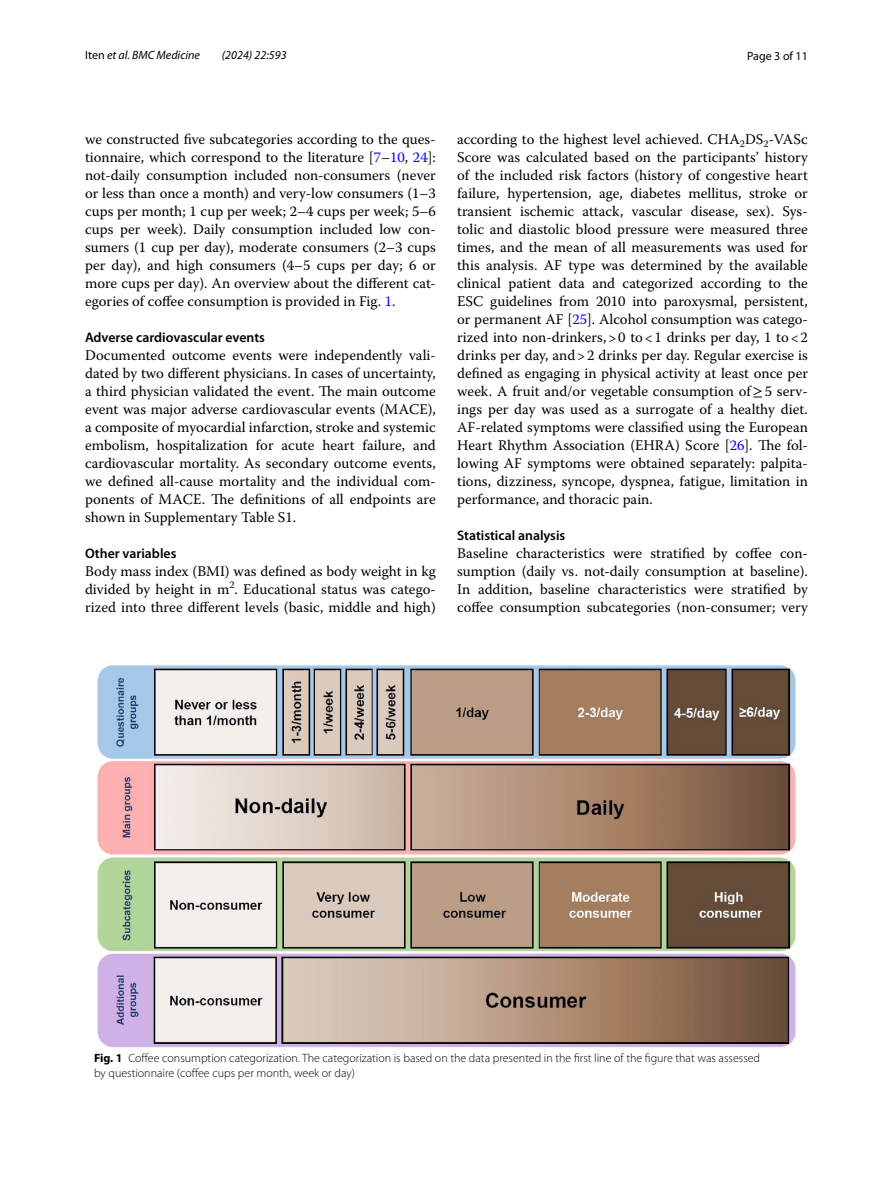
<style>
.page{position:relative;width:893px;height:1187px;background:#fff}
.page>*{position:absolute;margin:0;border:0;box-sizing:border-box;transform-origin:0 0}
.t1{font:14.7px/18px "Warnock Pro";color:#000;text-align:justify}
.t2{font:600 13.8px "Myriad Pro";color:#000}
.t3{font:300 12px/15px "Myriad Pro";color:#000}
.t4{font:italic 12px "Myriad Pro";color:#000}
.t5{font:12px "Myriad Pro";color:#000}
.s1{font-style:normal}
.s2{color:#00f}
.s3{font-family:"STIX"}
.s4{font-weight:700}
</style>
<div class="page">
<img style="left:97px;top:665px;width:699px;height:382px">
<p class="t4" style="left:85px;top:48px;width:117px"><span class="s1">Iten</span> et al. BMC Medicine</p>
<p class="t4" style="left:222px;top:48px;width:66px">(2024) 22:593</p>
<p class="t5" style="left:747px;top:48px;width:62px">Page 3 of 11</p>
<p class="t1" style="left:85px;top:130px;width:352px">we constructed five subcategories according to the ques&shy;tionnaire, which correspond to the literature [<span class="s2">7</span>–<span class="s2">10</span>, <span class="s2">24</span>]: not-daily consumption included non-consumers (never or less than once a month) and very-low consumers (1–3 cups per month; 1 cup per week; 2–4 cups per week; 5–6 cups per week). Daily consumption included low con&shy;sumers (1 cup per day), moderate consumers (2–3 cups per day), and high consumers (4–5 cups per day; 6 or more cups per day). An overview about the different cat&shy;egories of coffee consumption is provided in Fig. <span class="s2">1</span>.</p>
<p class="t2" style="left:85px;top:328px;width:181px">Adverse cardiovascular events</p>
<p class="t1" style="left:85px;top:346px;width:352px">Documented outcome events were independently vali&shy;dated by two different physicians. In cases of uncertainty, a third physician validated the event. The main outcome event was major adverse cardiovascular events (MACE), a composite of myocardial infarction, stroke and systemic embolism, hospitalization for acute heart failure, and cardiovascular mortality. As secondary outcome events, we defined all-cause mortality and the individual com&shy;ponents of MACE. The definitions of all endpoints are shown in Supplementary Table S1.</p>
<p class="t2" style="left:85px;top:544px;width:93px">Other variables</p>
<p class="t1" style="left:85px;top:562px;width:352px">Body mass index (BMI) was defined as body weight in kg divided by height in m<sup>2</sup>. Educational status was catego&shy;rized into three different levels (basic, middle and high)</p>
<p class="t1" style="left:457px;top:130px;width:352px">according to the highest level achieved. CHA<sub>2</sub>DS<sub>2</sub>-VASc Score was calculated based on the participants’ history of the included risk factors (history of congestive heart failure, hypertension, age, diabetes mellitus, stroke or transient ischemic attack, vascular disease, sex). Sys&shy;tolic and diastolic blood pressure were measured three times, and the mean of all measurements was used for this analysis. AF type was determined by the available clinical patient data and categorized according to the ESC guidelines from 2010 into paroxysmal, persistent, or permanent AF [<span class="s2">25</span>]. Alcohol consumption was catego&shy;rized into non-drinkers,&gt;0 to&lt;1 drinks per day, 1 to&lt;2 drinks per day, and&gt;2 drinks per day. Regular exercise is defined as engaging in physical activity at least once per week. A fruit and/or vegetable consumption of<span class="s3">≥</span>5 serv&shy;ings per day was used as a surrogate of a healthy diet.<br>AF-related symptoms were classified using the European Heart Rhythm Association (EHRA) Score [<span class="s2">26</span>]. The fol&shy;lowing AF symptoms were obtained separately: palpita&shy;tions, dizziness, syncope, dyspnea, fatigue, limitation in performance, and thoracic pain.</p>
<p class="t2" style="left:457px;top:526px;width:110px">Statistical analysis</p>
<p class="t1" style="left:457px;top:544px;width:352px">Baseline characteristics were stratified by coffee con&shy;sumption (daily vs. not-daily consumption at baseline).<br>In addition, baseline characteristics were stratified by coffee consumption subcategories (non-consumer; very</p>
<p class="t3" style="left:94px;top:1050px;width:668px"><span class="s4">Fig. 1</span> Coffee consumption categorization. The categorization is based on the data presented in the first line of the figure that was assessed by questionnaire (coffee cups per month, week or day)</p>
</div>
